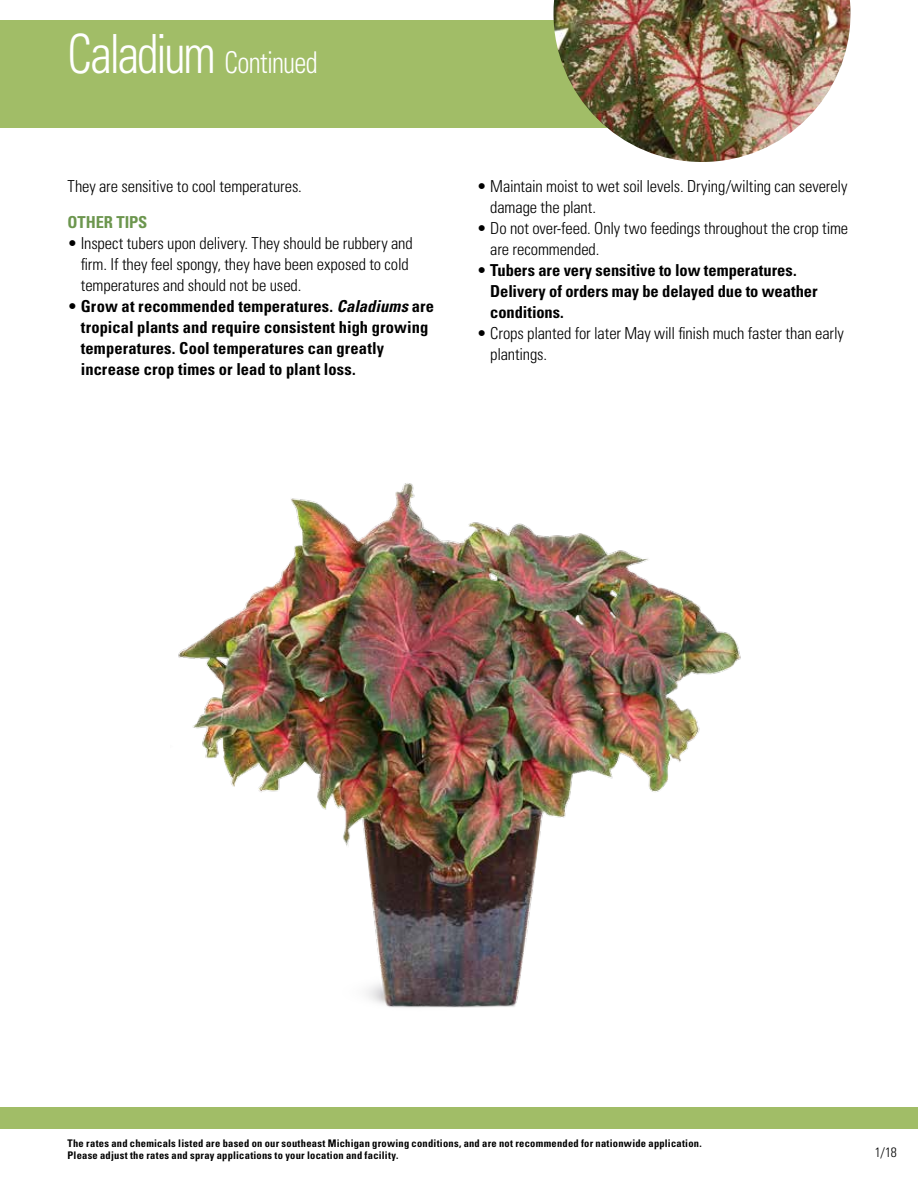
<style>
.page{position:relative;width:918px;height:1188px;background:#fff}
.page>*{position:absolute;margin:0;border:0;box-sizing:border-box;transform-origin:0 0}
.t1{font:300 condensed 30px "Univers LT Std";letter-spacing:-.025em;color:#fff;scale:.9 1}
.t2{font:300 condensed 16.5px/21px "Univers LT Std";letter-spacing:-.005em;color:#000}
.t3{font:700 condensed 16.5px/21px "Univers LT Std";letter-spacing:.005em;color:#000}
.t4{font:700 condensed 16.5px "Univers LT Std";color:#6c964e}
.t5{font:300 condensed 13.5px "Univers LT Std";color:#000}
.t6{font:700 condensed 10.5px/12px "Univers LT Std";letter-spacing:.02em;color:#000}
.s1{font-size:54px}
.s2{font-weight:300}
.s3{font-style:italic}
</style>
<div class="page">
<div style="left:0;top:20px;width:648px;height:108px;background:#a1bd67"></div>
<div style="left:0;top:1107px;width:918px;height:21px;background:#a1bd67"></div>
<img style="left:554px;top:0;width:296px;height:162px">
<img style="left:178px;top:483px;width:563px;height:525px">
<h1 class="t1" style="left:68px;top:44px;width:280px"><span class="s1">Caladium</span> Continued</h1>
<p class="t2" style="left:68px;top:176px;width:236px">They are sensitive to cool temperatures.</p>
<p class="t4" style="left:68px;top:212px;width:81px">OTHER TIPS</p>
<p class="t2" style="left:81px;top:233px;width:333px;text-indent:-13px">• Inspect tubers upon delivery. They should be rubbery and firm. If they feel spongy, they have been exposed to cold temperatures and should not be used.</p>
<p class="t3" style="left:81px;top:296px;width:355px;text-indent:-13px"><span class="s2">•</span> Grow at recommended temperatures. <span class="s3">Caladiums</span> are tropical plants and require consistent high growing temperatures. Cool temperatures can greatly increase crop times or lead to plant loss.</p>
<p class="t2" style="left:490px;top:176px;width:359px;text-indent:-13px">• Maintain moist to wet soil levels. Drying/wilting can severely damage the plant.</p>
<p class="t2" style="left:490px;top:218px;width:359px;text-indent:-13px">• Do not over-feed. Only two feedings throughout the crop time are recommended.</p>
<p class="t3" style="left:490px;top:260px;width:329px;text-indent:-13px"><span class="s2">•</span> Tubers are very sensitive to low temperatures.<br>Delivery of orders may be delayed due to weather conditions.</p>
<p class="t2" style="left:490px;top:323px;width:355px;text-indent:-13px">• Crops planted for later May will finish much faster than early plantings.</p>
<p class="t6" style="left:68px;top:1137px;width:636px">The rates and chemicals listed are based on our southeast Michigan growing conditions, and are not recommended for nationwide application.<br>Please adjust the rates and spray applications to your location and facility.</p>
<p class="t5" style="left:875px;top:1144px;width:23px">1/18</p>
</div>
